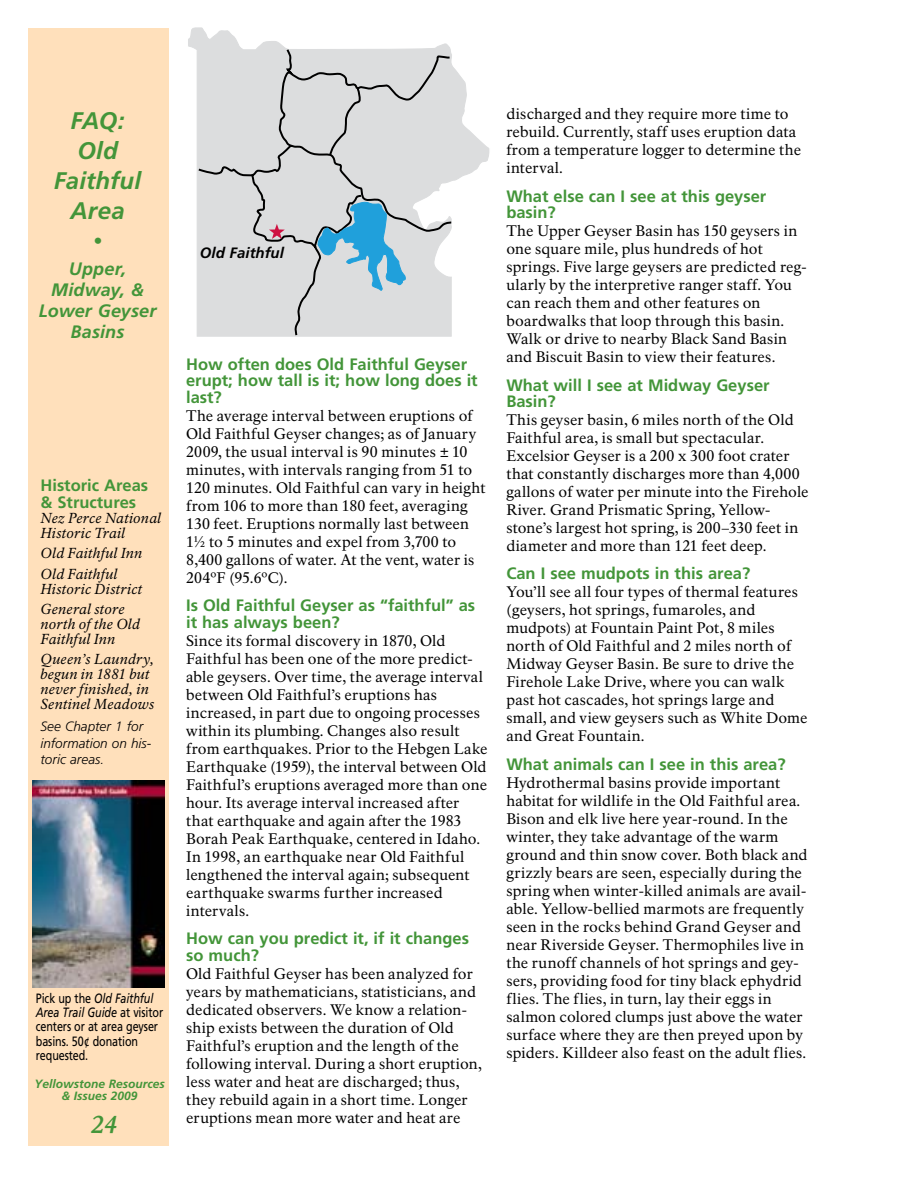
<style>
.page{position:relative;width:918px;height:1188px;background:#fff}
.page>*{position:absolute;margin:0;border:0;box-sizing:border-box;transform-origin:0 0}
.t1{font:italic 700 24px/30px "Frutiger LT Std";letter-spacing:.005em;color:#439539;text-align:center}
.t2{font:italic 700 24px "NPS Rawlinson OT";color:#439539}
.t3{font:italic 700 18px/21px "Frutiger LT Std";letter-spacing:.005em;color:#439539;text-align:center}
.t4{font:700 16.5px/16.5px "Frutiger LT Std";color:#439539}
.t5{font:15px/18px "NPS Rawlinson OT";letter-spacing:.01em;color:#000}
.t6{font:italic 700 15px "Frutiger LT Std";letter-spacing:.005em;color:#000}
.t7{font:italic 14.25px/15px "NPS Rawlinson OT";letter-spacing:.02em;color:#000}
.t8{font:13.5px/14.2px "Frutiger LT Std";letter-spacing:-.01em;color:#000;scale:.8 1}
.t9{font:italic 300 13.5px/16.5px "Frutiger LT Std";color:#000}
.t10{font:italic 700 12px/12px "Frutiger LT Std";color:#439539;text-align:center}
.s1{font-style:italic}
</style>
<div class="page">
<div style="left:28px;top:28px;width:141px;height:1117px;background:#ffe0bb"></div>
<svg style="left:189px;top:29px;width:299px;height:152px"></svg>
<svg style="left:196px;top:47px;width:257px;height:290px;background:#d7d7d8"></svg>
<svg style="left:318px;top:202px;width:88px;height:89px;background:#8bbed6"></svg>
<svg style="left:269px;top:224px;width:16px;height:15px"></svg>
<img style="left:33px;top:781px;width:132px;height:206px">
<h1 class="t1" style="left:54px;top:106px;width:89px">FAQ:<br>Old<br>Faithful<br>Area</h1>
<p class="t3" style="left:69px;top:227px;width:59px;line-height:27.8px">•<br>Upper,</p>
<p class="t3" style="left:39px;top:279px;width:119px">Midway, &amp;<br>Lower Geyser<br>Basins</p>
<p class="t4" style="left:40px;top:477px;width:109px">Historic Areas &amp; Structures</p>
<p class="t7" style="left:40px;top:511px;width:122px">Nez Perce National<br>Historic Trail</p>
<p class="t7" style="left:40px;top:543px;width:103px;line-height:20.4px">Old Faithful Inn<br>Old Faithful</p>
<p class="t7" style="left:40px;top:579px;width:103px;line-height:20.4px">Historic District<br>General store</p>
<p class="t7" style="left:40px;top:617px;width:101px">north of the Old<br>Faithful Inn</p>
<p class="t7" style="left:40px;top:652px;width:115px">Queen’s Laundry, begun in 1881 but never finished, in<br>Sentinel Meadows</p>
<p class="t9" style="left:40px;top:719px;width:112px">See Chapter 1 for information on his&shy;toric areas.</p>
<p class="t8" style="left:36px;top:991px;width:161px">Pick up the <span class="s1">Old Faithful<br>Area Trail Guide</span> at visitor centers or at area geyser basins. 50¢ donation requested.</p>
<p class="t10" style="left:34px;top:1078px;width:132px">Yellowstone Resources &amp; Issues 2009</p>
<h1 class="t2" style="left:91px;top:1110px;width:28px">24</h1>
<p class="t6" style="left:200px;top:244px;width:86px">Old Faithful</p>
<p class="t4" style="left:186px;top:356px;width:293px">How often does Old Faithful Geyser erupt; how tall is it; how long does it last?</p>
<p class="t5" style="left:186px;top:407px;width:301px">The average interval between eruptions of Old Faithful Geyser changes; as of January 2009, the usual interval is 90 minutes ± 10 minutes, with intervals ranging from 51 to 120 minutes. Old Faithful can vary in height from 106 to more than 180 feet, averaging 130 feet. Eruptions normally last between 1½ to 5 minutes and expel from 3,700 to 8,400 gallons of water. At the vent, water is 204ºF (95.6ºC).</p>
<p class="t4" style="left:186px;top:597px;width:291px">Is Old Faithful Geyser as “faithful” as it has always been?</p>
<p class="t5" style="left:186px;top:632px;width:303px">Since its formal discovery in 1870, Old Faithful has been one of the more predict&shy;able geysers. Over time, the average interval between Old Faithful’s eruptions has increased, in part due to ongoing processes within its plumbing. Changes also result from earthquakes. Prior to the Hebgen Lake Earthquake (1959), the interval between Old Faithful’s eruptions averaged more than one hour. Its average interval increased after that earthquake and again after the 1983<br>Borah Peak Earthquake, centered in Idaho.<br>In 1998, an earthquake near Old Faithful lengthened the interval again; subsequent earthquake swarms further increased intervals.</p>
<p class="t4" style="left:186px;top:930px;width:284px">How can you predict it, if it changes so much?</p>
<p class="t5" style="left:186px;top:964px;width:297px">Old Faithful Geyser has been analyzed for years by mathematicians, statisticians, and dedicated observers. We know a relation&shy;ship exists between the duration of Old Faithful’s eruption and the length of the following interval. During a short eruption, less water and heat are discharged; thus, they rebuild again in a short time. Longer eruptions mean more water and heat are</p>
<p class="t5" style="left:506px;top:105px;width:296px">discharged and they require more time to rebuild. Currently, staff uses eruption data from a temperature logger to determine the interval.</p>
<p class="t4" style="left:506px;top:188px;width:261px">What else can I see at this geyser basin?</p>
<p class="t5" style="left:506px;top:222px;width:302px">The Upper Geyser Basin has 150 geysers in one square mile, plus hundreds of hot springs. Five large geysers are predicted reg&shy;ularly by the interpretive ranger staff. You can reach them and other features on boardwalks that loop through this basin.<br>Walk or drive to nearby Black Sand Basin and Biscuit Basin to view their features.</p>
<p class="t4" style="left:506px;top:377px;width:265px">What will I see at Midway Geyser<br>Basin?</p>
<p class="t5" style="left:506px;top:411px;width:304px">This geyser basin, 6 miles north of the Old Faithful area, is small but spectacular.<br>Excelsior Geyser is a 200 x 300 foot crater that constantly discharges more than 4,000 gallons of water per minute into the Firehole River. Grand Prismatic Spring, Yellow&shy;stone’s largest hot spring, is 200–330 feet in diameter and more than 121 feet deep.</p>
<p class="t4" style="left:506px;top:566px;width:245px">Can I see mudpots in this area?</p>
<p class="t5" style="left:506px;top:583px;width:303px">You’ll see all four types of thermal features (geysers, hot springs, fumaroles, and mudpots) at Fountain Paint Pot, 8 miles north of Old Faithful and 2 miles north of Midway Geyser Basin. Be sure to drive the Firehole Lake Drive, where you can walk past hot cascades, hot springs large and small, and view geysers such as White Dome and Great Fountain.</p>
<p class="t4" style="left:506px;top:756px;width:281px">What animals can I see in this area?</p>
<p class="t5" style="left:506px;top:774px;width:303px">Hydrothermal basins provide important habitat for wildlife in the Old Faithful area.<br>Bison and elk live here year-round. In the winter, they take advantage of the warm ground and thin snow cover. Both black and grizzly bears are seen, especially during the spring when winter-killed animals are avail&shy;able. Yellow-bellied marmots are frequently seen in the rocks behind Grand Geyser and near Riverside Geyser. Thermophiles live in the runoff channels of hot springs and gey&shy;sers, providing food for tiny black ephydrid flies. The flies, in turn, lay their eggs in salmon colored clumps just above the water surface where they are then preyed upon by spiders. Killdeer also feast on the adult flies.</p>
</div>
